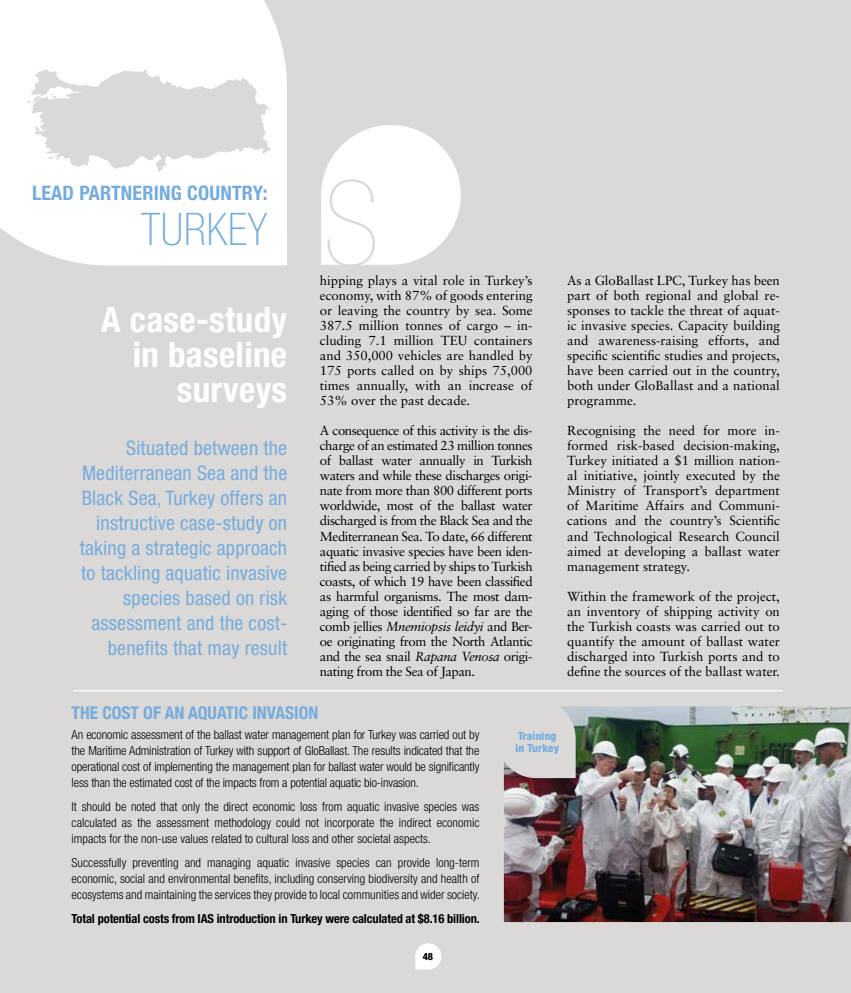
<style>
.page{position:relative;width:851px;height:993px;background:#fff}
.page>*{position:absolute;margin:0;border:0;box-sizing:border-box;transform-origin:0 0}
.t1{font:900 condensed 118.12px "Helvetica Neue";color:#dbd9d7}
.t2{font:100 condensed 45px "Helvetica Neue";letter-spacing:.01em;color:#75acdd}
.t3{font:700 condensed 35px/35px "Helvetica Neue";letter-spacing:.01em;color:#fff;text-align:right}
.t4{font:condensed 20px/25px "Helvetica Neue";letter-spacing:.01em;color:#75acdd;text-align:right}
.t5{font:700 condensed 20px "Helvetica Neue";letter-spacing:.01em;color:#75acdd}
.t6{font:700 condensed 17.5px "Helvetica Neue";color:#75acdd}
.t7{font:13.12px/15px "Sabon";color:#000;text-align:justify}
.t8{font:300 condensed 12.5px/16.2px "Helvetica Neue";color:#000;text-align:justify}
.t9{font:700 condensed 12.5px "Helvetica Neue";letter-spacing:-.01em;color:#000}
.t10{font:800 condensed 11.25px/12.5px "Helvetica Neue";letter-spacing:.01em;color:#75acdd}
.t11{font:800 condensed 10px "Helvetica Neue";color:#000}
.s1{font-style:italic}
</style>
<div class="page">
<div style="left:0;top:0;width:850px;height:992px;background:#dbd9d7"></div>
<div style="left:0;top:0;width:287px;height:265px;background:#fff"></div>
<svg style="left:415px;top:943px;width:26px;height:26px"></svg>
<svg style="left:321px;top:125px;width:139px;height:140px"></svg>
<svg style="left:26px;top:69px;width:244px;height:103px"></svg>
<hr style="left:73px;top:689px;width:709px;height:2px;background:#fff">
<img style="left:503px;top:706px;width:347px;height:215px">
<svg style="left:503px;top:706px;width:72px;height:71px"></svg>
<h3 class="t5" style="left:32px;top:180px;width:237px">LEAD PARTNERING COUNTRY:</h3>
<h2 class="t2" style="left:141px;top:204px;width:128px">TURKEY</h2>
<h3 class="t3" style="left:101px;top:301px;width:187px">A case-study in baseline surveys</h3>
<h3 class="t4" style="left:80px;top:435px;width:209px">Situated between the<br>Mediterranean Sea and the<br>Black Sea, Turkey offers an instructive case-study on taking a strategic approach to tackling aquatic invasive species based on risk assessment and the cost&shy;benefits that may result</h3>
<h1 class="t1" style="left:324px;top:159px;width:56px">S</h1>
<p class="t7" style="left:320px;top:273px;width:214px">hipping plays a vital role in Turkey’s economy, with 87% of goods entering or leaving the country by sea. Some 387.5 million tonnes of cargo – in&shy;cluding 7.1 million TEU containers and 350,000 vehicles are handled by 175 ports called on by ships 75,000 times annually, with an increase of 53% over the past decade.</p>
<p class="t7" style="left:320px;top:423px;width:214px">A consequence of this activity is the dis&shy;charge of an estimated 23 million tonnes of ballast water annually in Turkish waters and while these discharges origi&shy;nate from more than 800 different ports worldwide, most of the ballast water discharged is from the Black Sea and the Mediterranean Sea. To date, 66 different aquatic invasive species have been iden&shy;tified as being carried by ships to Turkish coasts, of which 19 have been classified as harmful organisms. The most dam&shy;aging of those identified so far are the comb jellies <span class="s1">Mnemiopsis leidyi</span> and Ber&shy;oe originating from the North Atlantic and the sea snail <span class="s1">Rapana Venosa</span> origi&shy;nating from the Sea of Japan.</p>
<p class="t7" style="left:567px;top:273px;width:214px">As a GloBallast LPC, Turkey has been part of both regional and global re&shy;sponses to tackle the threat of aquat&shy;ic invasive species. Capacity building and awareness-raising efforts, and specific scientific studies and projects, have been carried out in the country, both under GloBallast and a national programme.</p>
<p class="t7" style="left:567px;top:423px;width:214px">Recognising the need for more in&shy;formed risk-based decision-making, Turkey initiated a $1 million nation&shy;al initiative, jointly executed by the Ministry of Transport’s department of Maritime Affairs and Communi&shy;cations and the country’s Scientific and Technological Research Council aimed at developing a ballast water management strategy.</p>
<p class="t7" style="left:567px;top:588px;width:214px">Within the framework of the project, an inventory of shipping activity on the Turkish coasts was carried out to quantify the amount of ballast water discharged into Turkish ports and to define the sources of the ballast water.</p>
<h3 class="t6" style="left:72px;top:697px;width:248px">THE COST OF AN AQUATIC INVASION</h3>
<p class="t8" style="left:72px;top:725px;width:409px">An economic assessment of the ballast water management plan for Turkey was carried out by the Maritime Administration of Turkey with support of GloBallast. The results indicated that the operational cost of implementing the management plan for ballast water would be significantly less than the estimated cost of the impacts from a potential aquatic bio-invasion.</p>
<p class="t8" style="left:72px;top:797px;width:409px">It should be noted that only the direct economic loss from aquatic invasive species was calculated as the assessment methodology could not incorporate the indirect economic impacts for the non-use values related to cultural loss and other societal aspects.</p>
<p class="t8" style="left:72px;top:853px;width:409px">Successfully preventing and managing aquatic invasive species can provide long-term economic, social and environmental benefits, including conserving biodiversity and health of ecosystems and maintaining the services they provide to local communities and wider society.</p>
<p class="t9" style="left:72px;top:910px;width:409px">Total potential costs from IAS introduction in Turkey were calculated at $8.16 billion.</p>
<p class="t10" style="left:515px;top:729px;width:45px">Training in Turkey</p>
<p class="t11" style="left:422px;top:950px;width:12px">48</p>
</div>
